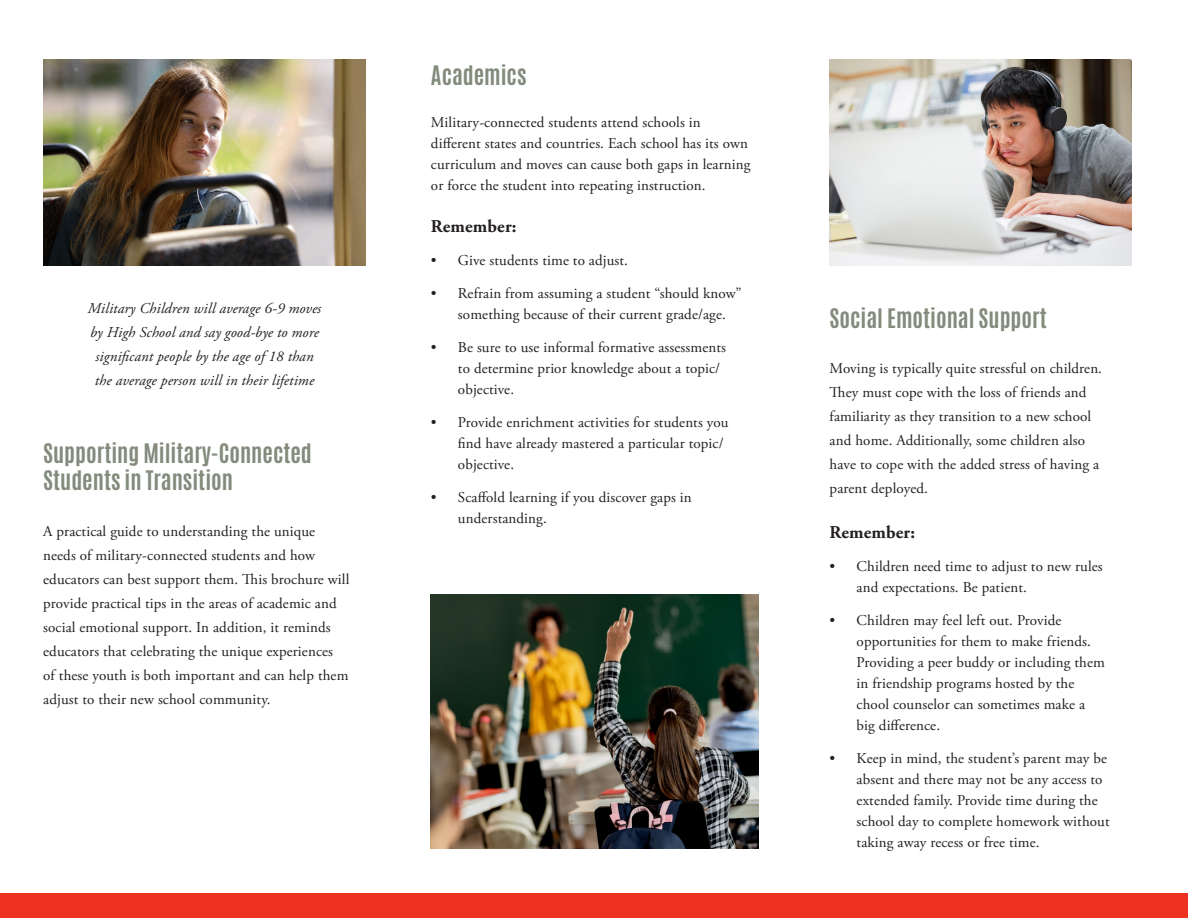
<style>
.page{position:relative;width:1188px;height:918px;background:#fff}
.page>*{position:absolute;margin:0;border:0;box-sizing:border-box;transform-origin:0 0}
.t1{font:700 22.5px/27px "Antonio";color:#838b7c}
.t2{font:700 18px "Adobe Garamond Pro";letter-spacing:.01em;color:#231f20}
.t3{font:15px/21px "Adobe Garamond Pro";letter-spacing:.01em;color:#231f20}
.t4{font:italic 15px/24px "Adobe Garamond Pro";letter-spacing:.01em;color:#231f20;text-align:center}
</style>
<div class="page">
<img style="left:43px;top:59px;width:323px;height:206px">
<img style="left:830px;top:59px;width:301px;height:206px">
<div style="left:0;top:893px;width:1188px;height:25px;background:#ef3122"></div>
<img style="left:431px;top:595px;width:327px;height:254px">
<p class="t4" style="left:88px;top:297px;width:235px">Military Children will average 6-9 moves by High School and say good-bye to more significant people by the age of 18 than the average person will in their lifetime</p>
<h1 class="t1" style="left:43px;top:440px;width:270px">Supporting Military-Connected<br>Students in Transition</h1>
<p class="t3" style="left:43px;top:520px;width:308px;line-height:24px">A practical guide to understanding the unique needs of military-connected students and how educators can best support them. This brochure will provide practical tips in the areas of academic and social emotional support. In addition, it reminds educators that celebrating the unique experiences<br>of these youth is both important and can help them adjust to their new school community.</p>
<h1 class="t1" style="left:431px;top:62px;width:97px">Academics</h1>
<p class="t3" style="left:431px;top:112px;width:321px">Military-connected students attend schools in different states and countries. Each school has its own curriculum and moves can cause both gaps in learning or force the student into repeating instruction.</p>
<p class="t2" style="left:431px;top:216px;width:87px">Remember:</p>
<p class="t3" style="left:431px;top:250px;width:199px">• Give students time to adjust.</p>
<p class="t3" style="left:458px;top:283px;width:285px;text-indent:-27px">• Refrain from assuming a student “should know” something because of their current grade/age.</p>
<p class="t3" style="left:458px;top:337px;width:270px;text-indent:-27px">• Be sure to use informal formative assessments to determine prior knowledge about a topic/ objective.</p>
<p class="t3" style="left:458px;top:412px;width:272px;text-indent:-27px">• Provide enrichment activities for students you find have already mastered a particular topic/ objective.</p>
<p class="t3" style="left:458px;top:487px;width:235px;text-indent:-27px">• Scaffold learning if you discover gaps in understanding.</p>
<h1 class="t1" style="left:830px;top:306px;width:219px">Social Emotional Support</h1>
<p class="t3" style="left:830px;top:357px;width:274px;line-height:24px">Moving is typically quite stressful on children.<br>They must cope with the loss of friends and familiarity as they transition to a new school and home. Additionally, some children also have to cope with the added stress of having a parent deployed.</p>
<p class="t2" style="left:830px;top:522px;width:87px">Remember:</p>
<p class="t3" style="left:857px;top:557px;width:248px;text-indent:-27px">• Children need time to adjust to new rules and expectations. Be patient.</p>
<p class="t3" style="left:857px;top:611px;width:250px;text-indent:-27px">• Children may feel left out. Provide opportunities for them to make friends.<br>Providing a peer buddy or including them in friendship programs hosted by the chool counselor can sometimes make a big difference.</p>
<p class="t3" style="left:857px;top:749px;width:255px;text-indent:-27px">• Keep in mind, the student’s parent may be absent and there may not be any access to extended family. Provide time during the school day to complete homework without taking away recess or free time.</p>
</div>
